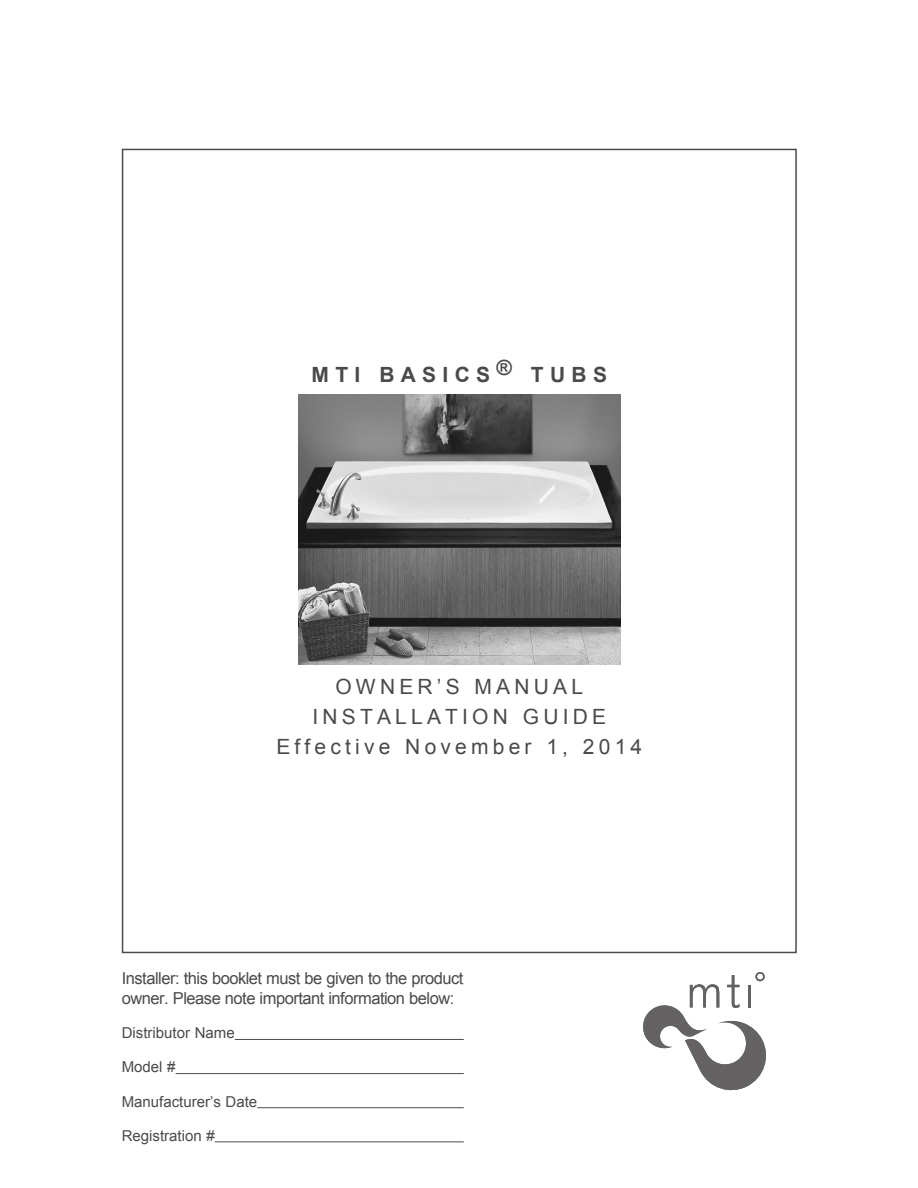
<style>
.page{position:relative;width:918px;height:1188px;background:#fff}
.page>*{position:absolute;margin:0;border:0;box-sizing:border-box;transform-origin:0 0}
.t1{font:21px/30px "Arial";letter-spacing:.2em;color:#494a4b;text-align:center}
.t2{font:700 21px "Arial";letter-spacing:.3em;color:#494a4b}
.t3{font:16.5px/19.8px "Arial";letter-spacing:-.03em;color:#494a4b}
.t4{font:15px "Arial";color:#494a4b}
</style>
<div class="page">
<hr style="left:235px;top:1039px;width:229px;height:1px;background:#494a4b">
<hr style="left:176px;top:1073px;width:288px;height:1px;background:#494a4b">
<hr style="left:257px;top:1107px;width:207px;height:1px;background:#494a4b">
<hr style="left:215px;top:1141px;width:249px;height:1px;background:#494a4b">
<img style="left:298px;top:395px;width:322px;height:270px">
<svg style="left:643px;top:972px;width:123px;height:118px"></svg>
<p class="t2" style="left:312px;top:360px;width:297px">MTI BASICS® TUBS</p>
<p class="t1" style="left:276px;top:672px;width:367px">OWNER’S MANUAL<br>INSTALLATION GUIDE<br>Effective November 1, 2014</p>
<p class="t3" style="left:122px;top:969px;width:343px">Installer: this booklet must be given to the product owner. Please note important information below:</p>
<p class="t4" style="left:122px;top:1023px;width:114px">Distributor Name</p>
<p class="t4" style="left:122px;top:1057px;width:55px">Model #</p>
<p class="t4" style="left:122px;top:1092px;width:137px">Manufacturer’s Date</p>
<p class="t4" style="left:122px;top:1126px;width:94px">Registration #</p>
</div>
